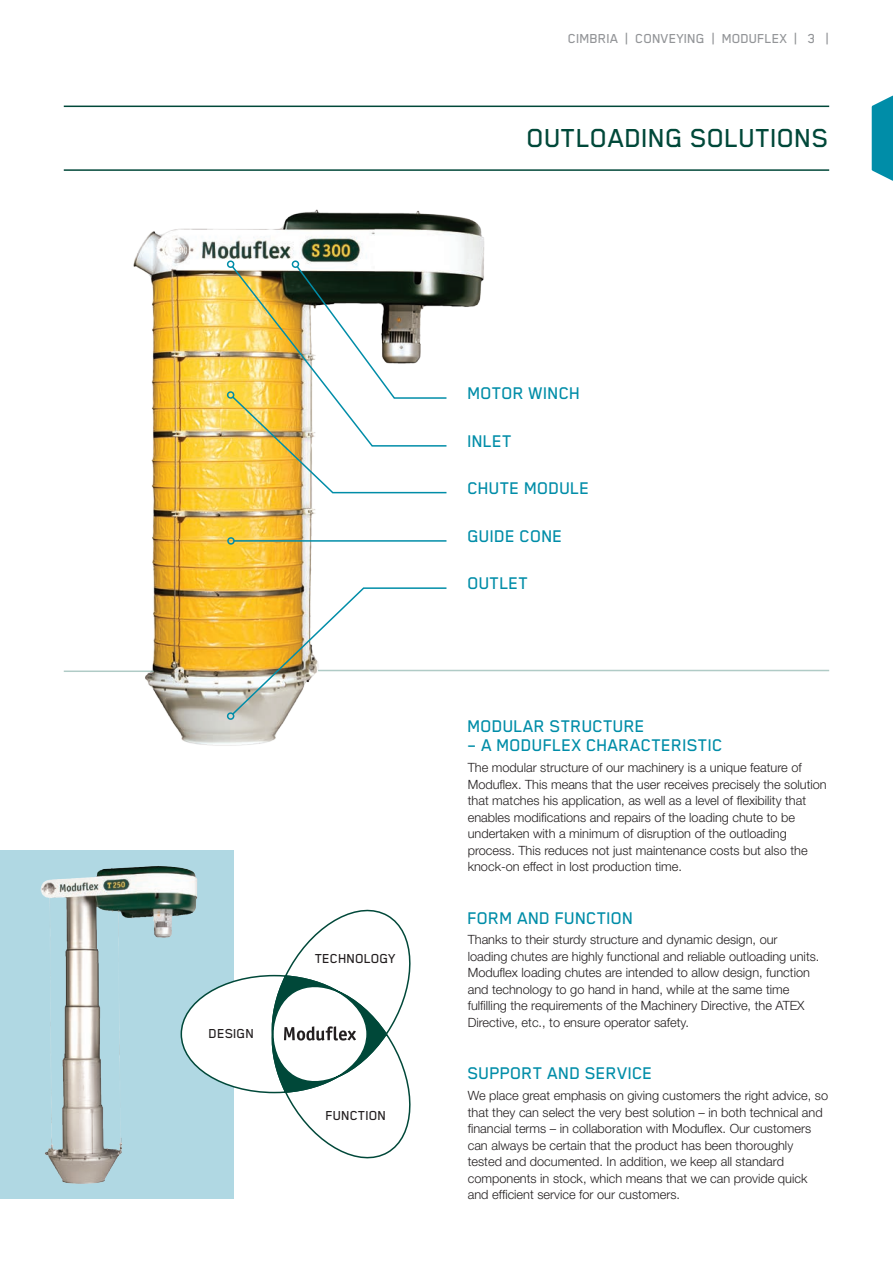
<style>
.page{position:relative;width:893px;height:1263px;background:#fff}
.page>*{position:absolute;margin:0;border:0;box-sizing:border-box;transform-origin:0 0}
.CB_Head_20_20{font:500 30px "Blender";color:#004839}
.CB_Head_13_13{font:500 19.5px "Blender";color:#008da8}
.CB_Text_8_5_11{font:500 15px "Blender";color:#939598}
.t1{font:500 15px "Blender";color:#231f20}
.CB_Text_8_5_11-2{font:300 12.75px/16.5px "Helvetica Neue";color:#231f20}
</style>
<div class="page">
<hr style="left:64px;top:106px;width:765px;height:1px;background:#004839">
<svg style="left:872px;top:96px;width:21px;height:85px"></svg>
<hr style="left:64px;top:169px;width:765px;height:2px;background:#004839">
<div style="left:0;top:850px;width:234px;height:349px;background:#b0d8e3"></div>
<img style="left:40px;top:866px;width:158px;height:318px">
<img style="left:133px;top:209px;width:356px;height:537px">
<div style="left:292px;top:260px;width:7px;height:8px;border:2px solid #008da8;border-radius:50%"></div>
<div style="left:227px;top:260px;width:7px;height:8px;border:2px solid #008da8;border-radius:50%"></div>
<img style="left:230px;top:264px;width:218px;height:230px">
<div style="left:227px;top:391px;width:7px;height:8px;border:2px solid #008da8;border-radius:50%"></div>
<svg style="left:231px;top:587px;width:217px;height:129px"></svg>
<div style="left:227px;top:712px;width:7px;height:8px;border:2px solid #008da8;border-radius:50%"></div>
<hr style="left:234px;top:540px;width:212px;height:2px;background:#008da8">
<div style="left:227px;top:537px;width:8px;height:8px;border:2px solid #008da8;border-radius:50%"></div>
<hr style="left:318px;top:670px;width:511px;height:1px;background:#b0cbc6">
<hr style="left:64px;top:670px;width:91px;height:2px;background:#b0cbc6">
<svg style="left:180px;top:897px;width:231px;height:271px"></svg>
<p class="CB_Text_8_5_11" style="left:568px;top:30px;width:262px">CIMBRIA | CONVEYING | MODUFLEX | 3 |</p>
<p class="CB_Head_20_20" style="left:527px;top:122px;width:303px">OUTLOADING SOLUTIONS</p>
<p class="t1" style="left:209px;top:1025px;width:47px">DESIGN</p>
<p class="t1" style="left:315px;top:951px;width:82px">TECHNOLOGY</p>
<p class="t1" style="left:326px;top:1107px;width:62px">FUNCTION</p>
<p class="CB_Head_13_13" style="left:468px;top:383px;width:114px">MOTOR WINCH</p>
<p class="CB_Head_13_13" style="left:468px;top:430px;width:46px">INLET</p>
<p class="CB_Head_13_13" style="left:468px;top:478px;width:124px">CHUTE MODULE</p>
<p class="CB_Head_13_13" style="left:468px;top:525px;width:97px">GUIDE CONE</p>
<p class="CB_Head_13_13" style="left:468px;top:573px;width:62px">OUTLET</p>
<p class="CB_Head_13_13" style="left:468px;top:716px;width:179px">MODULAR STRUCTURE</p>
<p class="CB_Head_13_13" style="left:468px;top:735px;width:257px">– A MODUFLEX CHARACTERISTIC</p>
<p class="CB_Text_8_5_11-2" style="left:468px;top:759px;width:360px">The modular structure of our machinery is a unique feature of Moduflex. This means that the user receives precisely the solution that matches his application, as well as a level of flexibility that enables modifications and repairs of the loading chute to be undertaken with a minimum of disruption of the outloading process. This reduces not just maintenance costs but also the knock-on effect in lost production time.</p>
<p class="CB_Head_13_13" style="left:468px;top:907px;width:167px">FORM AND FUNCTION</p>
<p class="CB_Text_8_5_11-2" style="left:468px;top:931px;width:353px">Thanks to their sturdy structure and dynamic design, our loading chutes are highly functional and reliable outloading units.<br>Moduflex loading chutes are intended to allow design, function and technology to go hand in hand, while at the same time fulfilling the requirements of the Machinery Directive, the ATEX Directive, etc., to ensure operator safety.</p>
<p class="CB_Head_13_13" style="left:468px;top:1063px;width:187px">SUPPORT AND SERVICE</p>
<p class="CB_Text_8_5_11-2" style="left:468px;top:1087px;width:362px">We place great emphasis on giving customers the right advice, so that they can select the very best solution – in both technical and financial terms – in collaboration with Moduflex. Our customers can always be certain that the product has been thoroughly tested and documented. In addition, we keep all standard components in stock, which means that we can provide quick and efficient service for our customers.</p>
</div>
